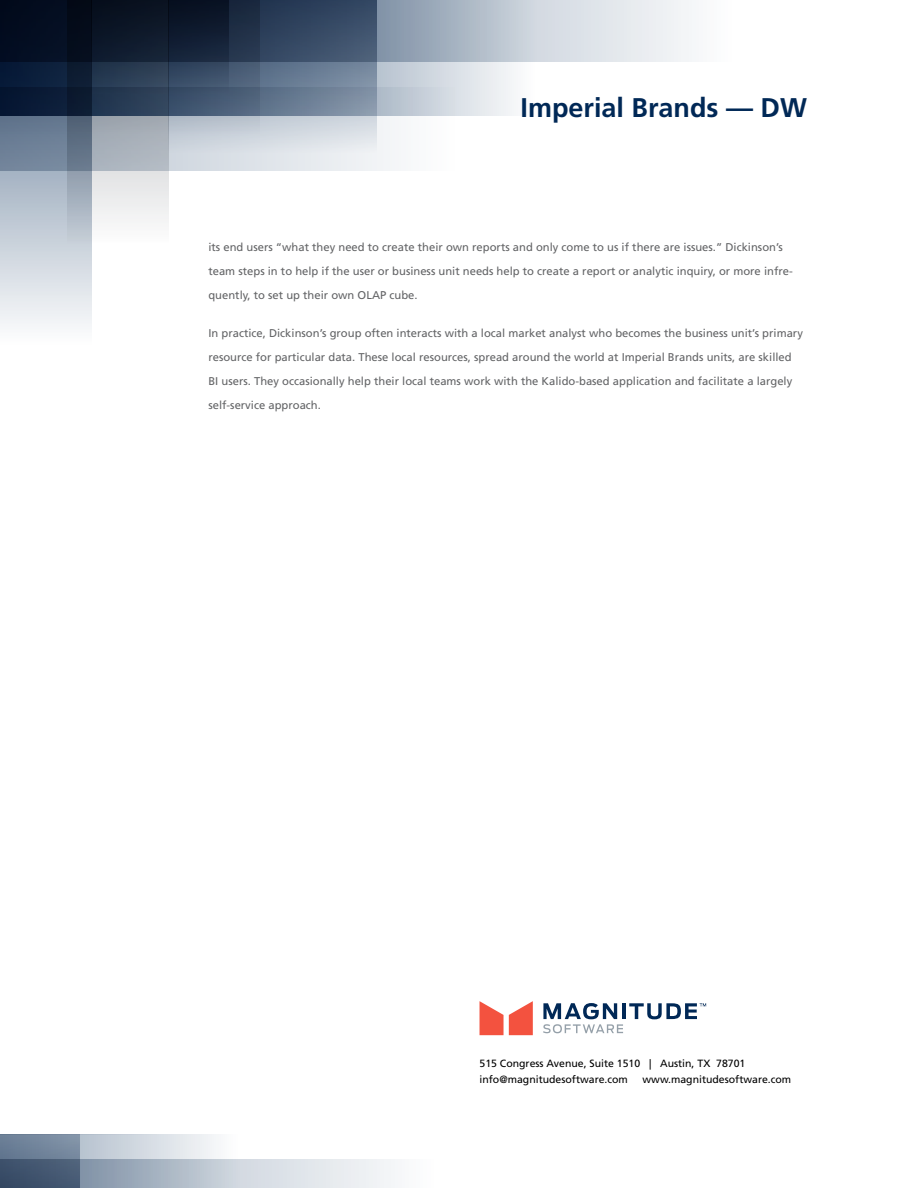
<style>
.page{position:relative;width:918px;height:1188px;background:#fff}
.page>*{position:absolute;margin:0;border:0;box-sizing:border-box;transform-origin:0 0}
.t1{font:700 27px "Frutiger LT Std";color:#002856}
.t2{font:11.25px/24px "Frutiger LT Std";color:#636466}
.t3{font:10.5px/16.5px "Frutiger LT Std";color:#000}
</style>
<div class="page">
<svg style="left:0;top:1134px;width:239px;height:26px;background:#b5c0cc"></svg>
<svg style="left:0;top:1160px;width:395px;height:28px;background:#aab5c2"></svg>
<svg style="left:0;top:171px;width:92px;height:155px;background:#cfd6df"></svg>
<svg style="left:0;top:115px;width:456px;height:56px"></svg>
<svg style="left:0;top:62px;width:514px;height:53px;background:#758498"></svg>
<svg style="left:67px;top:62px;width:102px;height:182px"></svg>
<svg style="left:0;top:0;width:692px;height:62px;background:#677282"></svg>
<svg style="left:480px;top:1001px;width:53px;height:34px"></svg>
<hr style="left:622px;top:1003px;width:4px;height:16px;background:#002856">
<svg style="left:543px;top:1003px;width:80px;height:30px"></svg>
<svg style="left:629px;top:1003px;width:77px;height:16px"></svg>
<h1 class="t1" style="left:521px;top:92px;width:288px">Imperial Brands — DW</h1>
<p class="t2" style="left:208px;top:236px;width:586px">its end users “what they need to create their own reports and only come to us if there are issues.” Dickinson’s team steps in to help if the user or business unit needs help to create a report or analytic inquiry, or more infre&shy;quently, to set up their own OLAP cube.</p>
<p class="t2" style="left:208px;top:321px;width:596px">In practice, Dickinson’s group often interacts with a local market analyst who becomes the business unit’s primary resource for particular data. These local resources, spread around the world at Imperial Brands units, are skilled BI users. They occasionally help their local teams work with the Kalido-based application and facilitate a largely self-service approach.</p>
<p class="t3" style="left:480px;top:1055px;width:267px">515 Congress Avenue, Suite 1510 | Austin, TX 78701 info@magnitudesoftware.com</p>
<p class="t3" style="left:643px;top:1071px;width:150px">www.magnitudesoftware.com</p>
</div>
